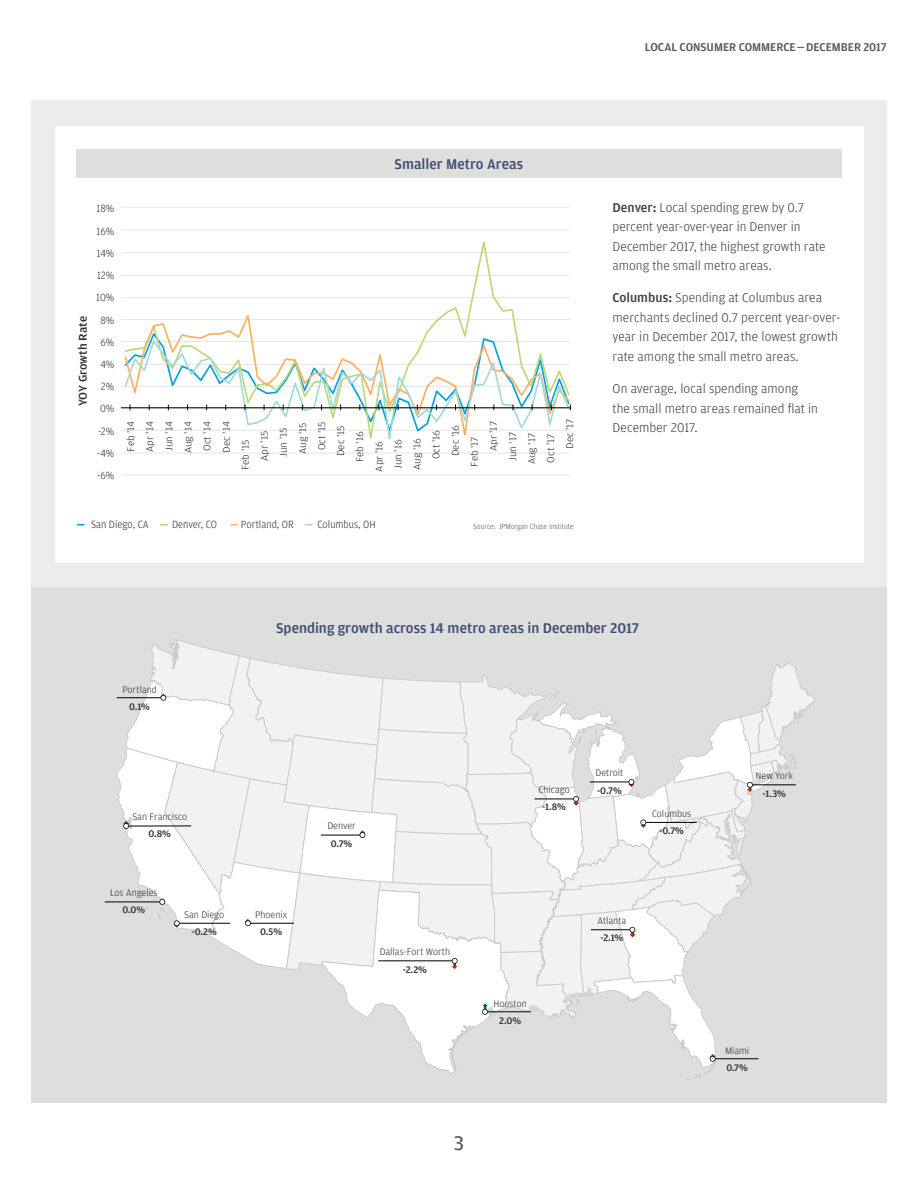
<style>
.page{position:relative;width:918px;height:1188px;background:#fff}
.page>*{position:absolute;margin:0;border:0;box-sizing:border-box;transform-origin:0 0}
.t1{font:21px "Amplitude";color:#565656}
.t2{font:500 15px "Amplitude";color:#3f4c71}
.t3{font:300 13.5px/19.5px "Amplitude";letter-spacing:.005em;color:#414042}
.t4{font:500 12px "Amplitude";color:#565656}
.t5{font:500 12px "Amplitude";color:#333;scale:1.06 1}
.t6{font:300 11.1px/23.1px "Amplitude";color:#333;scale:.95 1}
.t7{font:300 10.35px/19px "Amplitude";color:#333;text-align:justify;scale:1.07 1}
.t8{font:300 10.05px "Amplitude";color:#333}
.t9{font:500 10.05px "Amplitude";color:#333}
.t10{font:300 7.95px "Amplitude";color:#58595b;scale:.95 1}
.s1{font-weight:500}
</style>
<div class="page">
<div style="left:31px;top:587px;width:856px;height:516px;background:#dedfdd"></div>
<div style="left:31px;top:101px;width:856px;height:486px;background:#ecedeb"></div>
<div style="left:55px;top:126px;width:809px;height:436px;background:#fff"></div>
<div style="left:76px;top:149px;width:765px;height:28px;background:#dedfdd"></div>
<hr style="left:121px;top:475px;width:449px;height:1px;background:#e6e6e6">
<hr style="left:121px;top:453px;width:449px;height:1px;background:#e6e6e6">
<hr style="left:121px;top:430px;width:449px;height:1px;background:#e6e6e6">
<hr style="left:121px;top:386px;width:449px;height:1px;background:#e6e6e6">
<hr style="left:121px;top:364px;width:449px;height:1px;background:#e6e6e6">
<hr style="left:121px;top:341px;width:449px;height:1px;background:#e6e6e6">
<hr style="left:121px;top:319px;width:449px;height:1px;background:#e6e6e6">
<hr style="left:121px;top:297px;width:449px;height:1px;background:#e6e6e6">
<hr style="left:121px;top:275px;width:449px;height:1px;background:#e6e6e6">
<hr style="left:121px;top:252px;width:449px;height:1px;background:#e6e6e6">
<hr style="left:121px;top:230px;width:449px;height:1px;background:#e6e6e6">
<hr style="left:121px;top:207px;width:449px;height:1px;background:#e6e6e6">
<svg style="left:148px;top:310px;width:423px;height:27px"></svg>
<svg style="left:123px;top:337px;width:448px;height:103px"></svg>
<hr style="left:121px;top:408px;width:449px;height:1px;background:#000">
<hr style="left:105px;top:902px;width:56px;height:1px;background:#000">
<svg style="left:116px;top:638px;width:699px;height:442px"></svg>
<p class="t4" style="left:645px;top:40px;width:243px">LOCAL CONSUMER COMMERCE—DECEMBER 2017</p>
<h4 class="t2" style="left:395px;top:156px;width:130px">Smaller Metro Areas</h4>
<p class="t5" style="left:76px;top:406px;width:86px;rotate:-90deg">YOY Growth Rate</p>
<p class="t6" style="left:97px;top:196px;width:20px">18%<br>16%</p>
<p class="t6" style="left:97px;top:242px;width:20px">14%</p>
<p class="t6" style="left:97px;top:264px;width:20px">12%</p>
<p class="t6" style="left:96px;top:286px;width:21px">10%</p>
<p class="t6" style="left:101px;top:308px;width:16px">8%</p>
<p class="t6" style="left:100px;top:331px;width:16px">6%</p>
<p class="t6" style="left:100px;top:353px;width:16px">4%</p>
<p class="t6" style="left:101px;top:375px;width:15px">2%</p>
<p class="t6" style="left:100px;top:397px;width:16px">0%</p>
<p class="t6" style="left:98px;top:419px;width:18px">-2%</p>
<p class="t6" style="left:97px;top:442px;width:19px">-4%</p>
<p class="t6" style="left:97px;top:464px;width:19px">-6%</p>
<p class="t7" style="left:121px;top:453px;width:32px;rotate:-90deg">Feb '14<br>Apr '14<br>Jun '14<br>Aug '14<br>Oct '14<br>Dec '14</p>
<p class="t7" style="left:484px;top:451px;width:29px;rotate:-90deg">Apr '17</p>
<p class="t7" style="left:503px;top:461px;width:28px;rotate:-90deg">Jun '17</p>
<p class="t7" style="left:522px;top:464px;width:31px;rotate:-90deg">Aug '17</p>
<p class="t7" style="left:541px;top:463px;width:28px;rotate:-90deg">Oct '17</p>
<p class="t7" style="left:236px;top:470px;width:30px;rotate:-90deg">Feb '15</p>
<p class="t7" style="left:255px;top:461px;width:30px;rotate:-90deg">Apr '15</p>
<p class="t7" style="left:274px;top:457px;width:29px;rotate:-90deg">Jun '15</p>
<p class="t7" style="left:293px;top:454px;width:31px;rotate:-90deg">Aug '15</p>
<p class="t7" style="left:312px;top:450px;width:29px;rotate:-90deg">Oct '15</p>
<p class="t7" style="left:331px;top:456px;width:30px;rotate:-90deg">Dec '15</p>
<p class="t7" style="left:350px;top:462px;width:30px;rotate:-90deg">Feb '16</p>
<p class="t7" style="left:369px;top:472px;width:30px;rotate:-90deg">Apr '16</p>
<p class="t7" style="left:408px;top:470px;width:31px;rotate:-90deg">Aug '16</p>
<p class="t7" style="left:427px;top:459px;width:29px;rotate:-90deg">Oct '16</p>
<p class="t7" style="left:446px;top:456px;width:31px;rotate:-90deg">Dec '16</p>
<p class="t7" style="left:389px;top:469px;width:29px;rotate:-90deg">Jun '16</p>
<p class="t7" style="left:465px;top:467px;width:30px;rotate:-90deg">Feb '17</p>
<p class="t7" style="left:560px;top:449px;width:30px;rotate:-90deg">Dec '17</p>
<p class="t6" style="left:91px;top:513px;width:62px">San Diego, CA</p>
<p class="t6" style="left:172px;top:513px;width:49px">Denver, CO</p>
<p class="t6" style="left:241px;top:513px;width:57px">Portland, OR</p>
<p class="t6" style="left:318px;top:513px;width:63px">Columbus, OH</p>
<p class="t10" style="left:473px;top:522px;width:107px">Source: JPMorgan Chase Institute</p>
<p class="t3" style="left:613px;top:198px;width:214px"><span class="s1">Denver:</span> Local spending grew by 0.7 percent year-over-year in Denver in December 2017, the highest growth rate among the small metro areas.</p>
<p class="t3" style="left:613px;top:288px;width:229px"><span class="s1">Columbus:</span> Spending at Columbus area merchants declined 0.7 percent year-over&shy;year in December 2017, the lowest growth rate among the small metro areas.</p>
<p class="t3" style="left:613px;top:379px;width:207px">On average, local spending among the small metro areas remained flat in<br>December 2017.</p>
<p class="t8" style="left:122px;top:684px;width:36px">Portland</p>
<p class="t9" style="left:129px;top:701px;width:22px">0.1%</p>
<p class="t8" style="left:132px;top:811px;width:56px">San Francisco</p>
<p class="t9" style="left:149px;top:828px;width:24px">0.8%</p>
<p class="t8" style="left:110px;top:887px;width:49px">Los Angeles</p>
<p class="t9" style="left:122px;top:904px;width:24px">0.0%</p>
<p class="t8" style="left:184px;top:909px;width:42px">San Diego</p>
<p class="t9" style="left:192px;top:926px;width:27px">-0.2%</p>
<h4 class="t2" style="left:276px;top:620px;width:365px">Spending growth across 14 metro areas in December 2017</h4>
<p class="t8" style="left:255px;top:909px;width:33px">Phoenix</p>
<p class="t9" style="left:260px;top:927px;width:23px">0.5%</p>
<p class="t8" style="left:327px;top:821px;width:30px">Denver</p>
<p class="t9" style="left:331px;top:838px;width:23px">0.7%</p>
<p class="t8" style="left:380px;top:946px;width:72px">Dallas-Fort Worth</p>
<p class="t9" style="left:403px;top:964px;width:26px">-2.2%</p>
<p class="t8" style="left:596px;top:768px;width:29px">Detroit</p>
<p class="t8" style="left:538px;top:784px;width:33px">Chicago</p>
<p class="t9" style="left:597px;top:785px;width:26px">-0.7%</p>
<p class="t9" style="left:542px;top:801px;width:25px">-1.8%</p>
<p class="t8" style="left:652px;top:808px;width:41px">Columbus</p>
<p class="t9" style="left:659px;top:825px;width:26px">-0.7%</p>
<p class="t8" style="left:494px;top:998px;width:35px">Houston</p>
<p class="t9" style="left:499px;top:1015px;width:23px">2.0%</p>
<p class="t8" style="left:598px;top:915px;width:30px">Atlanta</p>
<p class="t9" style="left:600px;top:932px;width:24px">-2.1%</p>
<h1 class="t1" style="left:454px;top:1132px;width:12px">3</h1>
<p class="t8" style="left:756px;top:770px;width:39px">New York</p>
<p class="t9" style="left:763px;top:788px;width:25px">-1.3%</p>
<p class="t8" style="left:725px;top:1045px;width:26px">Miami</p>
<p class="t9" style="left:726px;top:1062px;width:23px">0.7%</p>
</div>
